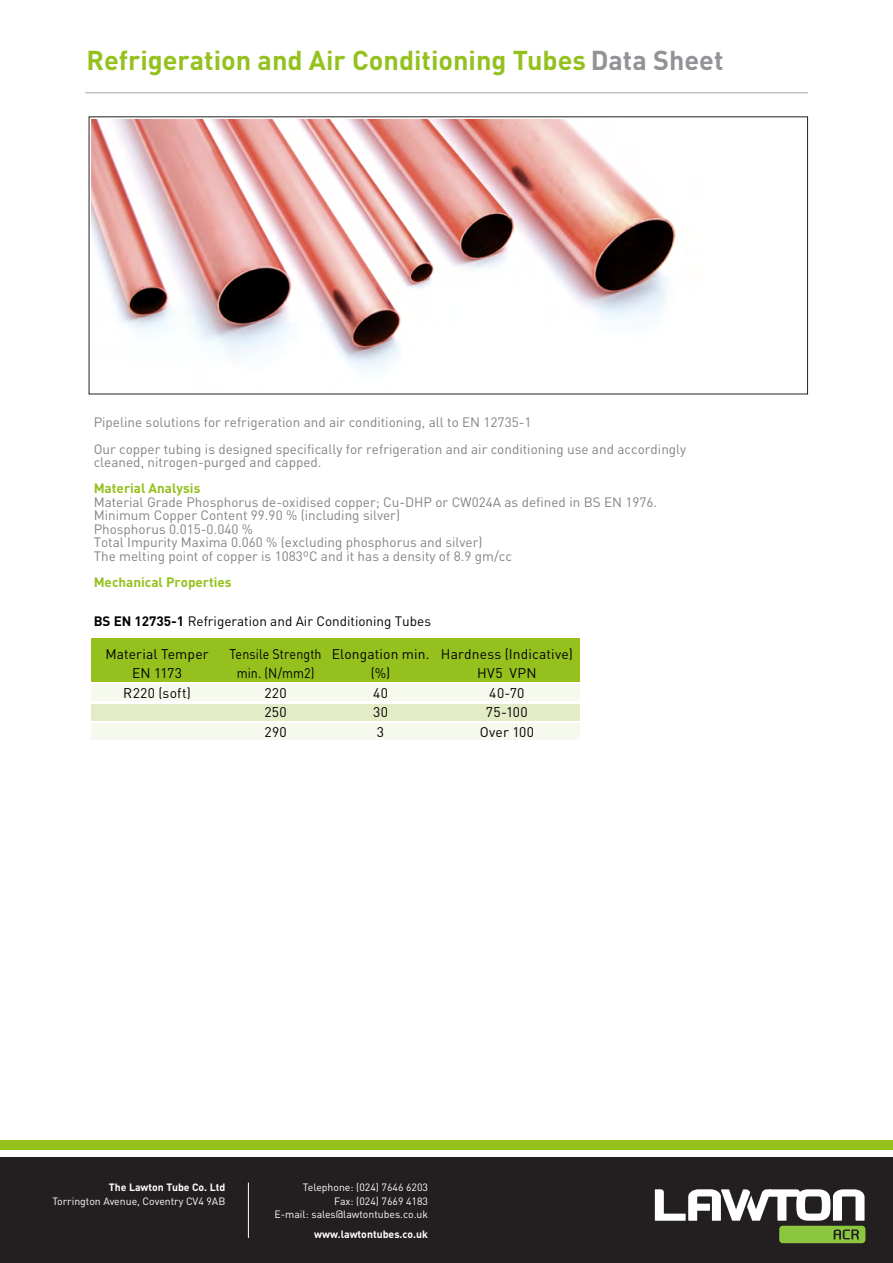
<style>
.page{position:relative;width:893px;height:1263px;background:#fff}
.page>*{position:absolute;margin:0;border:0;box-sizing:border-box;transform-origin:0 0}
.t1{font:700 27px "DIN";color:#95c11f}
.t2{font:13.8px/19.6px "DIN";letter-spacing:.01em;color:#000;text-align:center}
.t3{font:13.8px/19.6px "DIN";letter-spacing:.01em;color:#000;text-align:center;scale:.9 1}
.t4{font:13.5px/13.5px "DIN";color:#838382}
.t5{font:13.5px "DIN";color:#000}
.t6{font:700 13.5px "DIN";color:#95c11f}
.t7{font:10.5px/13.5px "DIN";color:#fff;text-align:right}
.t8{font:700 10.5px "DIN";color:#fff}
.s1{color:#919396}
.s2{font-weight:700}
</style>
<div class="page">
<div style="left:0;top:1157px;width:893px;height:106px;background:#231f20"></div>
<svg style="left:655px;top:1189px;width:209px;height:32px"></svg>
<hr style="left:248px;top:1182px;width:1px;height:56px;background:#fff">
<hr style="left:85px;top:92px;width:723px;height:1px;background:#a8a9ad">
<div style="left:0;top:1140px;width:892px;height:10px;background:#95c11f"></div>
<div style="left:779px;top:1226px;width:86px;height:17px;background:#8bc63e;border-radius:4px"></div>
<svg style="left:833px;top:1229px;width:26px;height:11px"></svg>
<img style="left:91px;top:119px;width:585px;height:256px">
<div style="left:91px;top:639px;width:489px;height:43px;background:#95c11f"></div>
<div style="left:91px;top:704px;width:489px;height:17px;background:#e3ecc6"></div>
<div style="left:91px;top:684px;width:489px;height:17px;background:#f6f9ed"></div>
<div style="left:91px;top:723px;width:489px;height:17px;background:#f6f9ed"></div>
<h1 class="t1" style="left:86px;top:42px;width:639px">Refrigeration and Air Conditioning Tubes <span class="s1">Data Sheet</span></h1>
<p class="t4" style="left:94px;top:409px;width:594px;line-height:26.2px">Pipeline solutions for refrigeration and air conditioning, all to EN 12735-1<br>Our copper tubing is designed specifically for refrigeration and air conditioning use and accordingly</p>
<p class="t4" style="left:94px;top:455px;width:229px">cleaned, nitrogen-purged and capped.</p>
<p class="t6" style="left:94px;top:480px;width:108px">Material Analysis</p>
<p class="t4" style="left:94px;top:495px;width:565px">Material Grade Phosphorus de-oxidised copper; Cu-DHP or CW024A as defined in BS EN 1976.<br>Minimum Copper Content 99.90 % (including silver)<br>Phosphorus 0.015-0.040 %<br>Total Impurity Maxima 0.060 % (excluding phosphorus and silver)<br>The melting point of copper is 1083ºC and it has a density of 8.9 gm/cc</p>
<p class="t6" style="left:94px;top:573px;width:140px">Mechanical Properties</p>
<p class="t5" style="left:94px;top:613px;width:339px"><span class="s2">BS EN 12735-1</span> Refrigeration and Air Conditioning Tubes</p>
<p class="t2" style="left:105px;top:643px;width:105px">Material Temper<br>EN 1173<br>R220 (soft)</p>
<p class="t2" style="left:441px;top:643px;width:133px">Hardness (Indicative)<br>HV5 VPN<br>40-70<br>75-100<br>Over 100</p>
<p class="t3" style="left:230px;top:643px;width:104px">Tensile Strength min. (N/mm2)<br>220<br>250<br>290</p>
<p class="t2" style="left:332px;top:643px;width:99px">Elongation min. (%)<br>40<br>30<br>3</p>
<p class="t8" style="left:109px;top:1181px;width:118px">The Lawton Tube Co. Ltd</p>
<p class="t7" style="left:52px;top:1194px;width:174px">Torrington Avenue, Coventry CV4 9AB</p>
<p class="t7" style="left:274px;top:1180px;width:155px">Telephone: (024) 7646 6203<br>Fax: (024) 7669 4183<br>E-mail: sales@lawtontubes.co.uk</p>
<p class="t8" style="left:314px;top:1227px;width:115px">www.lawtontubes.co.uk</p>
</div>
